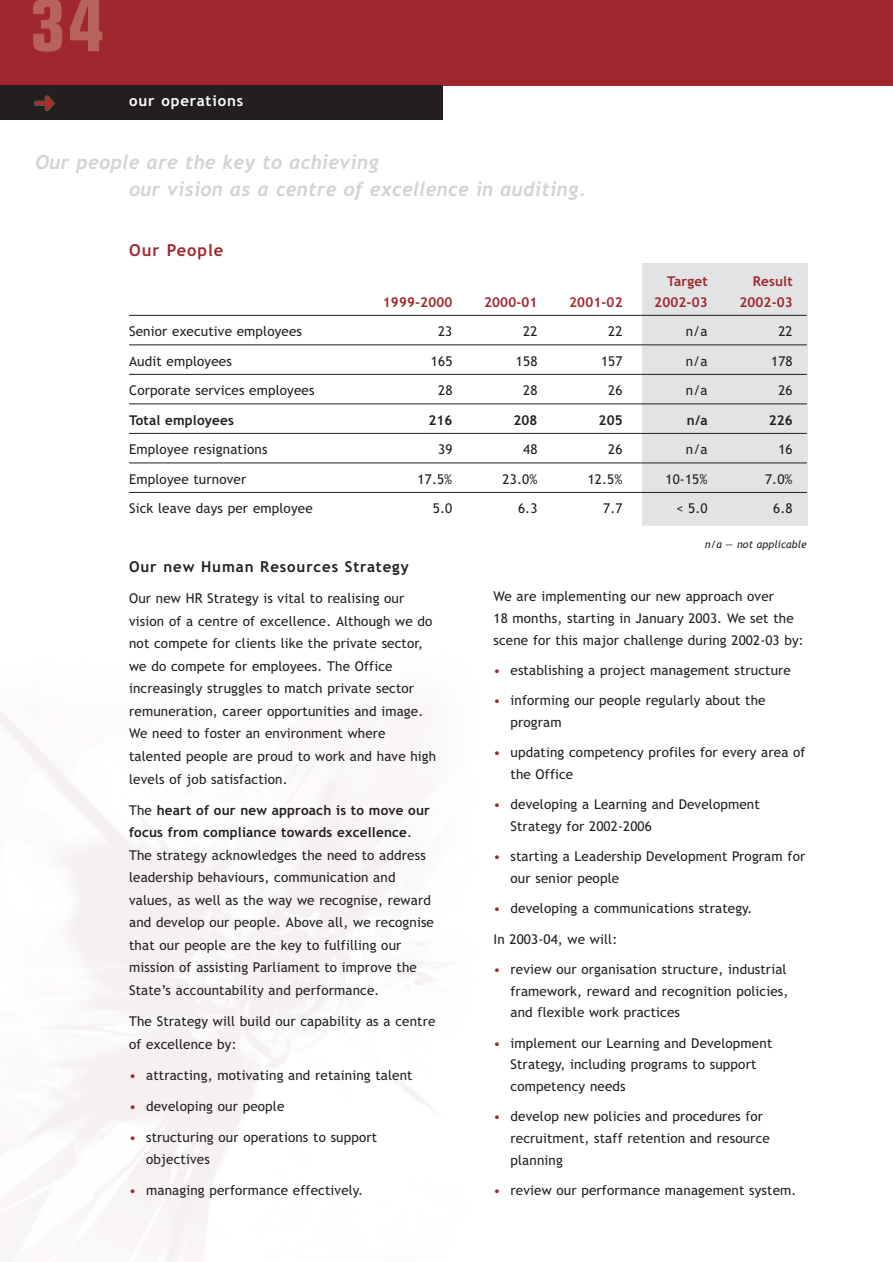
<style>
.page{position:relative;width:893px;height:1262px;background:#fff}
.page>*{position:absolute;margin:0;border:0;box-sizing:border-box;transform-origin:0 0}
.t1{font:700 condensed 72px "Eurostile";color:#b76359}
.t2{font:italic 700 19.5px/27px "Trebuchet";letter-spacing:.01em;color:#d1d3d5}
.t3{font:700 16.5px "Trebuchet MS";letter-spacing:.06em;color:#a0272f}
.t4{font:700 15px "Trebuchet MS";letter-spacing:.06em;color:#231f1f}
.t5{font:700 15px "Trebuchet MS";letter-spacing:.06em;color:#fff}
.t6{font:13.5px/22.5px "Trebuchet MS";letter-spacing:.01em;color:#231f1f}
.t7{font:700 13.5px "Trebuchet MS";letter-spacing:.01em;color:#a0272f}
.t8{font:700 13.5px "Trebuchet MS";letter-spacing:.01em;color:#231f1f}
.t9{font:italic 10.5px "Trebuchet MS";letter-spacing:.01em;color:#231f1f}
.s1{font-weight:700}
.s2{color:#a0272f}
</style>
<div class="page">
<div style="left:642px;top:264px;width:166px;height:262px;background:#e2e3e4"></div>
<div style="left:0;top:0;width:892px;height:85px;background:#a0272f"></div>
<div style="left:0;top:85px;width:442px;height:34px;background:#231f1f"></div>
<svg style="left:34px;top:95px;width:21px;height:16px"></svg>
<hr style="left:129px;top:315px;width:677px;height:1px;background:#231f1f">
<hr style="left:129px;top:344px;width:677px;height:1px;background:#231f1f">
<hr style="left:129px;top:374px;width:677px;height:1px;background:#231f1f">
<hr style="left:129px;top:403px;width:677px;height:1px;background:#231f1f">
<hr style="left:129px;top:433px;width:677px;height:1px;background:#231f1f">
<hr style="left:129px;top:462px;width:677px;height:1px;background:#231f1f">
<hr style="left:129px;top:492px;width:677px;height:1px;background:#231f1f">
<h1 class="t1" style="left:30px;top:-1px;width:76px">34</h1>
<p class="t5" style="left:129px;top:95px;width:116px">our operations</p>
<h2 class="t2" style="left:129px;top:150px;width:458px;text-indent:-94px">Our people are the key to achieving<br>our vision as a centre of excellence in auditing.</h2>
<p class="t3" style="left:129px;top:244px;width:96px">Our People</p>
<p class="t7" style="left:667px;top:275px;width:42px">Target</p>
<p class="t7" style="left:752px;top:275px;width:41px">Result</p>
<p class="t7" style="left:383px;top:296px;width:71px">1999-2000</p>
<p class="t7" style="left:484px;top:296px;width:55px">2000-01</p>
<p class="t7" style="left:569px;top:296px;width:55px">2001-02</p>
<p class="t7" style="left:654px;top:296px;width:55px">2002-03</p>
<p class="t7" style="left:739px;top:296px;width:55px">2002-03</p>
<p class="t6" style="left:129px;top:321px;width:174px">Senior executive employees</p>
<p class="t6" style="left:438px;top:321px;width:16px">23</p>
<p class="t6" style="left:523px;top:321px;width:16px">22</p>
<p class="t6" style="left:608px;top:321px;width:16px">22</p>
<p class="t6" style="left:685px;top:321px;width:23px">n/a</p>
<p class="t6" style="left:778px;top:321px;width:16px">22</p>
<p class="t6" style="left:129px;top:351px;width:104px">Audit employees</p>
<p class="t6" style="left:431px;top:351px;width:23px">165</p>
<p class="t6" style="left:516px;top:351px;width:23px">158</p>
<p class="t6" style="left:601px;top:351px;width:23px">157</p>
<p class="t6" style="left:685px;top:351px;width:23px">n/a</p>
<p class="t6" style="left:771px;top:351px;width:23px">178</p>
<p class="t6" style="left:129px;top:380px;width:187px">Corporate services employees</p>
<p class="t6" style="left:438px;top:380px;width:16px">28</p>
<p class="t6" style="left:523px;top:380px;width:16px">28</p>
<p class="t6" style="left:608px;top:380px;width:16px">26</p>
<p class="t6" style="left:685px;top:380px;width:23px">n/a</p>
<p class="t6" style="left:778px;top:380px;width:16px">26</p>
<p class="t8" style="left:129px;top:414px;width:106px">Total employees</p>
<p class="t8" style="left:428px;top:414px;width:26px">216</p>
<p class="t8" style="left:513px;top:414px;width:26px">208</p>
<p class="t8" style="left:598px;top:414px;width:26px">205</p>
<p class="t8" style="left:687px;top:414px;width:22px">n/a</p>
<p class="t8" style="left:768px;top:414px;width:26px">226</p>
<p class="t6" style="left:129px;top:439px;width:140px">Employee resignations</p>
<p class="t6" style="left:438px;top:439px;width:16px">39</p>
<p class="t6" style="left:523px;top:439px;width:16px">48</p>
<p class="t6" style="left:608px;top:439px;width:16px">26</p>
<p class="t6" style="left:685px;top:439px;width:23px">n/a</p>
<p class="t6" style="left:778px;top:439px;width:16px">16</p>
<p class="t6" style="left:129px;top:469px;width:119px">Employee turnover</p>
<p class="t6" style="left:417px;top:469px;width:36px">17.5%</p>
<p class="t6" style="left:502px;top:469px;width:36px">23.0%</p>
<p class="t6" style="left:587px;top:469px;width:36px">12.5%</p>
<p class="t6" style="left:665px;top:469px;width:44px">10-15%</p>
<p class="t6" style="left:765px;top:469px;width:29px">7.0%</p>
<p class="t6" style="left:129px;top:498px;width:185px">Sick leave days per employee</p>
<p class="t6" style="left:433px;top:498px;width:21px">5.0</p>
<p class="t6" style="left:518px;top:498px;width:21px">6.3</p>
<p class="t6" style="left:603px;top:498px;width:21px">7.7</p>
<p class="t6" style="left:676px;top:498px;width:33px">&lt; 5.0</p>
<p class="t6" style="left:773px;top:498px;width:21px">6.8</p>
<p class="t9" style="left:705px;top:540px;width:103px">n/a — not applicable</p>
<p class="t4" style="left:129px;top:561px;width:281px">Our new Human Resources Strategy</p>
<p class="t6" style="left:129px;top:588px;width:308px">Our new HR Strategy is vital to realising our vision of a centre of excellence. Although we do not compete for clients like the private sector, we do compete for employees. The Office increasingly struggles to match private sector remuneration, career opportunities and image.<br>We need to foster an environment where talented people are proud to work and have high levels of job satisfaction.</p>
<p class="t6" style="left:129px;top:799px;width:306px">The <span class="s1">heart of our new approach is to move our focus from compliance towards excellence</span>.<br>The strategy acknowledges the need to address leadership behaviours, communication and values, as well as the way we recognise, reward and develop our people. Above all, we recognise that our people are the key to fulfilling our mission of assisting Parliament to improve the State’s accountability and performance.</p>
<p class="t6" style="left:129px;top:1011px;width:308px">The Strategy will build our capability as a centre of excellence by:</p>
<p class="t6" style="left:129px;top:1064px;width:285px"><span class="s2">•</span> attracting, motivating and retaining talent</p>
<p class="t6" style="left:129px;top:1095px;width:157px"><span class="s2">•</span> developing our people</p>
<p class="t6" style="left:146px;top:1126px;width:233px;text-indent:-17px"><span class="s2">•</span> structuring our operations to support objectives</p>
<p class="t6" style="left:129px;top:1180px;width:235px"><span class="s2">•</span> managing performance effectively.</p>
<p class="t6" style="left:493px;top:587px;width:312px;line-height:21.8px">We are implementing our new approach over<br>18 months, starting in January 2003. We set the scene for this major challenge during 2002-03 by:</p>
<p class="t6" style="left:493px;top:660px;width:299px"><span class="s2">•</span> establishing a project management structure</p>
<p class="t6" style="left:510px;top:691px;width:257px;line-height:21.8px;text-indent:-17px"><span class="s2">•</span> informing our people regularly about the program</p>
<p class="t6" style="left:510px;top:743px;width:296px;line-height:21.8px;text-indent:-17px"><span class="s2">•</span> updating competency profiles for every area of the Office</p>
<p class="t6" style="left:510px;top:795px;width:251px;line-height:21.8px;text-indent:-17px"><span class="s2">•</span> developing a Learning and Development<br>Strategy for 2002-2006</p>
<p class="t6" style="left:510px;top:847px;width:296px;line-height:21.8px;text-indent:-17px"><span class="s2">•</span> starting a Leadership Development Program for our senior people</p>
<p class="t6" style="left:493px;top:898px;width:260px"><span class="s2">•</span> developing a communications strategy.</p>
<p class="t6" style="left:493px;top:928px;width:125px">In 2003-04, we will:</p>
<p class="t6" style="left:510px;top:959px;width:279px;line-height:21.8px;text-indent:-17px"><span class="s2">•</span> review our organisation structure, industrial framework, reward and recognition policies, and flexible work practices</p>
<p class="t6" style="left:510px;top:1033px;width:263px;line-height:21.8px;text-indent:-17px"><span class="s2">•</span> implement our Learning and Development<br>Strategy, including programs to support competency needs</p>
<p class="t6" style="left:510px;top:1107px;width:261px;line-height:21.8px;text-indent:-17px"><span class="s2">•</span> develop new policies and procedures for recruitment, staff retention and resource planning</p>
<p class="t6" style="left:493px;top:1180px;width:304px"><span class="s2">•</span> review our performance management system.</p>
</div>
